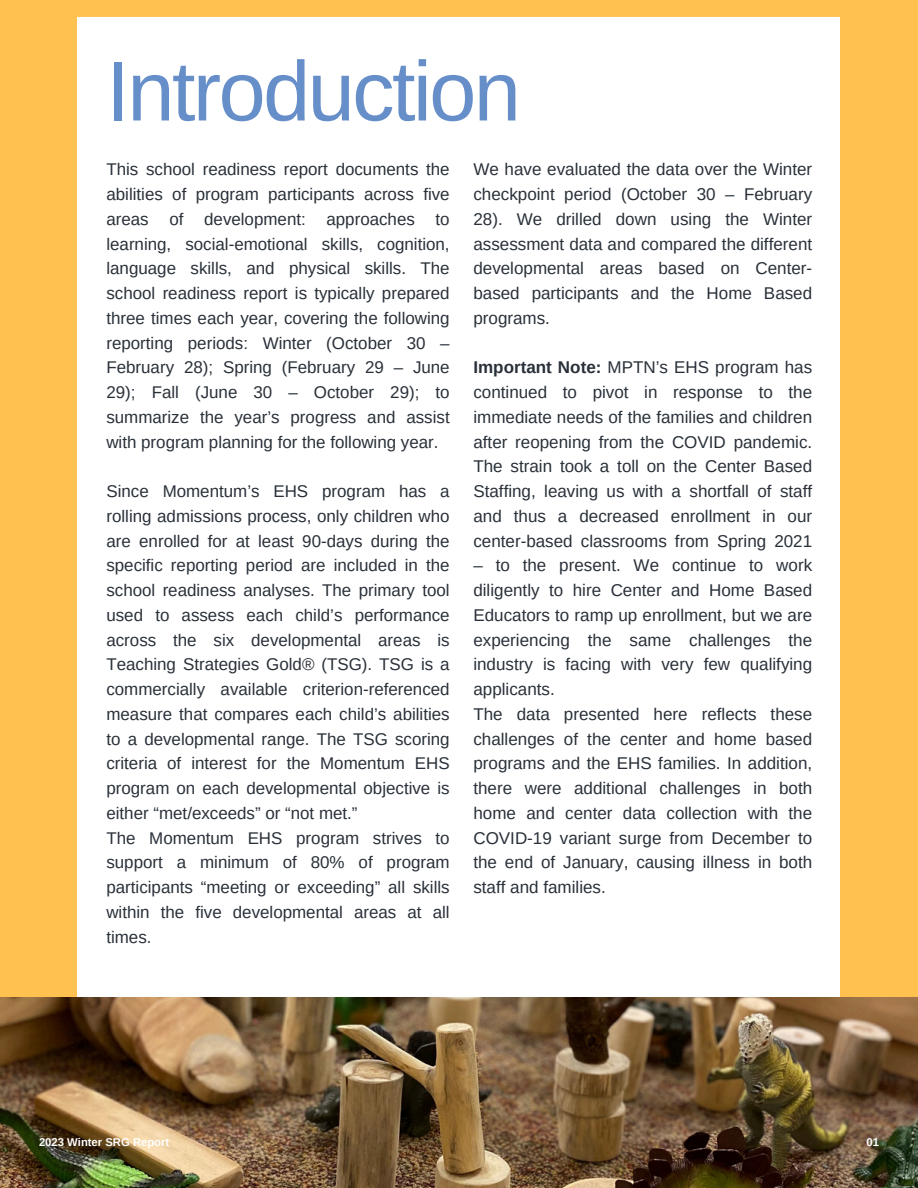
<style>
.page{position:relative;width:918px;height:1188px;background:#ffc250}
.page>*{position:absolute;margin:0;border:0;box-sizing:border-box;transform-origin:0 0}
.t1{font:84.6px "Arimo";letter-spacing:-.03em;color:#668ec9}
.t2{font:16.95px/24.8px "Arimo";color:#293039;text-align:justify}
.t3{font:700 11.25px "Arimo";color:#fff}
.s1{font-weight:700}
</style>
<div class="page">
<div style="left:78px;top:18px;width:762px;height:982px;background:#fff"></div>
<img style="left:0;top:997px;width:918px;height:191px">
<h2 class="t1" style="left:106px;top:44px;width:416px">Introduction</h2>
<h1 class="t2" style="left:106px;top:157px;width:345px">This school readiness report documents the abilities of program participants across five areas of development: approaches to learning, social-emotional skills, cognition, language skills, and physical skills. The school readiness report is typically prepared three times each year, covering the following reporting periods: Winter (October 30 – February 28); Spring (February 29 – June 29); Fall (June 30 – October 29); to summarize the year’s progress and assist with program planning for the following year.</h1>
<h2 class="t2" style="left:106px;top:479px;width:345px;text-align:left">Since Momentum’s EHS program has a rolling admissions process, only children who are enrolled for at least 90-days during the specific reporting period are included in the school readiness analyses. The primary tool used to assess each child’s performance across the six developmental areas is Teaching Strategies Gold® (TSG). TSG is a commercially available criterion-referenced measure that compares each child’s abilities to a developmental range. The TSG scoring criteria of interest for the Momentum EHS program on each developmental objective is either “met/exceeds” or “not met.”<br>The Momentum EHS program strives to support a minimum of 80% of program participants “meeting or exceeding” all skills within the five developmental areas at all times.</h2>
<h2 class="t2" style="left:473px;top:157px;width:340px">We have evaluated the data over the Winter checkpoint period (October 30 – February 28). We drilled down using the Winter assessment data and compared the different developmental areas based on Center&shy;based participants and the Home Based programs.</h2>
<h2 class="t2" style="left:473px;top:355px;width:340px"><span class="s1">Important Note:</span> MPTN’s EHS program has continued to pivot in response to the immediate needs of the families and children after reopening from the COVID pandemic.<br>The strain took a toll on the Center Based Staffing, leaving us with a shortfall of staff and thus a decreased enrollment in our center-based classrooms from Spring 2021</h2>
<h2 class="t2" style="left:473px;top:553px;width:340px;text-align:left">– to the present. We continue to work diligently to hire Center and Home Based Educators to ramp up enrollment, but we are experiencing the same challenges the industry is facing with very few qualifying applicants.<br>The data presented here reflects these challenges of the center and home based programs and the EHS families. In addition, there were additional challenges in both home and center data collection with the COVID-19 variant surge from December to the end of January, causing illness in both staff and families.</h2>
<p class="t3" style="left:39px;top:1136px;width:132px">2023 Winter SRG Report</p>
<p class="t3" style="left:866px;top:1135px;width:14px">01</p>
</div>
